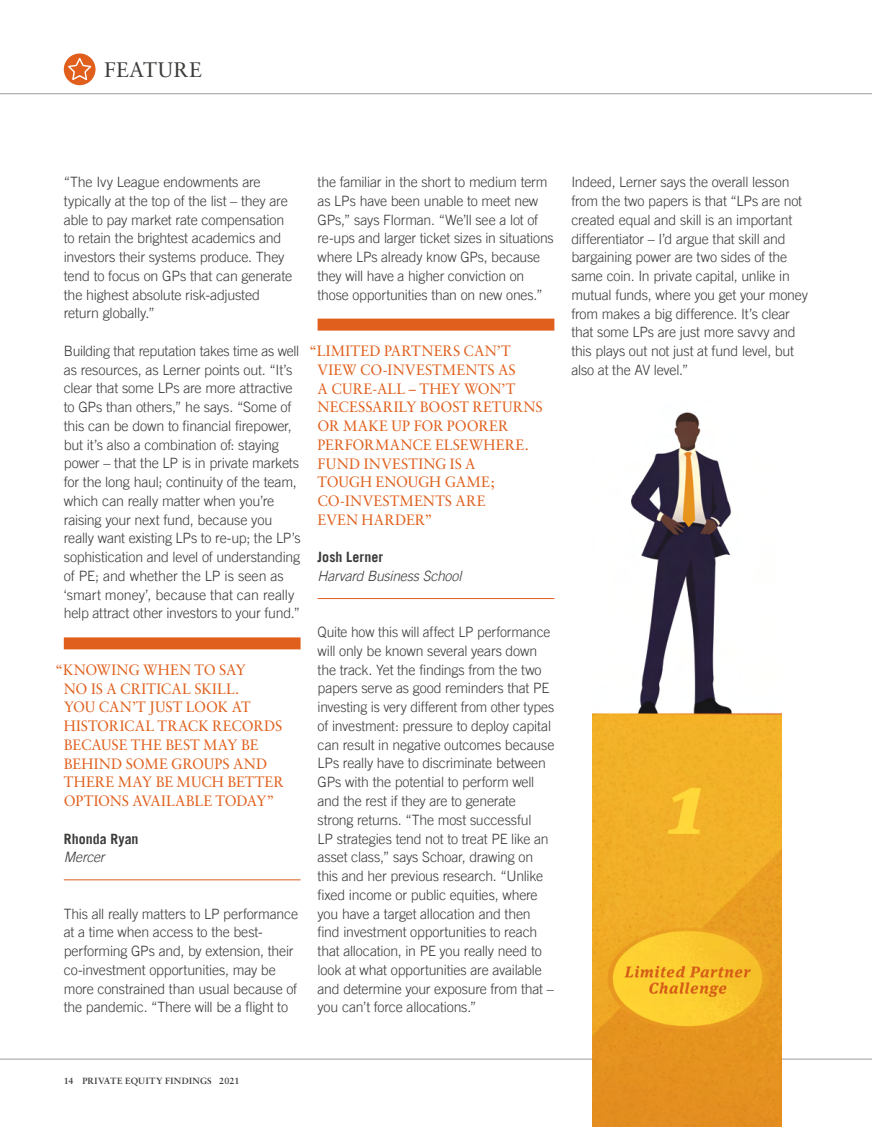
<style>
.page{position:relative;width:872px;height:1127px;background:#fff}
.page>*{position:absolute;margin:0;border:0;box-sizing:border-box;transform-origin:0 0}
.t1{font:21px "Sabon CE";letter-spacing:.02em;color:#3c3c3b}
.t2{font:15px/18.8px "Sabon CE";letter-spacing:.005em;color:#e05f1c;scale:.96 1}
.t3{font:300 14.25px/18.8px "Trade Gothic LT Std";letter-spacing:-.015em;color:#3c3c3b}
.t4{font:italic 300 14.25px "Trade Gothic LT Std";letter-spacing:-.015em;color:#3c3c3b}
.t5{font:700 14.25px "Trade Gothic LT Std";letter-spacing:.005em;color:#3c3c3b}
.t6{font:700 9px "Sabon";letter-spacing:.025em;color:#3c3c3b}
</style>
<div class="page">
<hr style="left:0;top:1059px;width:872px;height:1px;background:#9d9d9c">
<img style="left:592px;top:412px;width:189px;height:715px">
<svg style="left:64px;top:53px;width:32px;height:32px"></svg>
<svg style="left:67px;top:56px;width:26px;height:26px"></svg>
<div style="left:317px;top:319px;width:237px;height:12px;background:#e05f1c"></div>
<hr style="left:317px;top:598px;width:237px;height:1px;background:#e05f1c">
<div style="left:64px;top:637px;width:236px;height:12px;background:#e05f1c"></div>
<hr style="left:64px;top:879px;width:236px;height:1px;background:#e05f1c">
<hr style="left:0;top:93px;width:872px;height:1px;background:#9d9d9c">
<h1 class="t1" style="left:104px;top:58px;width:99px">FEATURE</h1>
<p class="t3" style="left:64px;top:172px;width:230px">“The Ivy League endowments are typically at the top of the list – they are able to pay market rate compensation to retain the brightest academics and investors their systems produce. They tend to focus on GPs that can generate the highest absolute risk-adjusted return globally.”</p>
<p class="t3" style="left:64px;top:341px;width:238px">Building that reputation takes time as well as resources, as Lerner points out. “It’s clear that some LPs are more attractive to GPs than others,” he says. “Some of this can be down to financial firepower, but it’s also a combination of: staying power – that the LP is in private markets for the long haul; continuity of the team, which can really matter when you’re raising your next fund, because you really want existing LPs to re-up; the LP’s sophistication and level of understanding of PE; and whether the LP is seen as ‘smart money’, because that can really help attract other investors to your fund.”</p>
<p class="t2" style="left:64px;top:660px;width:231px;text-indent:-9px">“KNOWING WHEN TO SAY<br>NO IS A CRITICAL SKILL.<br>YOU CAN’T JUST LOOK AT<br>HISTORICAL TRACK RECORDS<br>BECAUSE THE BEST MAY BE<br>BEHIND SOME GROUPS AND<br>THERE MAY BE MUCH BETTER<br>OPTIONS AVAILABLE TODAY”</p>
<p class="t5" style="left:64px;top:830px;width:76px">Rhonda Ryan</p>
<p class="t4" style="left:64px;top:849px;width:42px">Mercer</p>
<p class="t3" style="left:64px;top:904px;width:236px">This all really matters to LP performance at a time when access to the best&shy;performing GPs and, by extension, their co-investment opportunities, may be more constrained than usual because of the pandemic. “There will be a flight to</p>
<p class="t3" style="left:317px;top:172px;width:238px">the familiar in the short to medium term as LPs have been unable to meet new GPs,” says Florman. “We’ll see a lot of re-ups and larger ticket sizes in situations where LPs already know GPs, because they will have a higher conviction on those opportunities than on new ones.”</p>
<p class="t2" style="left:317px;top:341px;width:236px;text-indent:-9px">L“ IMITED PARTNERS CAN’T<br>VIEW CO-INVESTMENTS AS<br>A CURE-ALL – THEY WON’T<br>NECESSARILY BOOST RETURNS<br>OR MAKE UP FOR POORER<br>PERFORMANCE ELSEWHERE.<br>FUND INVESTING IS A<br>TOUGH ENOUGH GAME;<br>CO-INVESTMENTS ARE<br>EVEN HARDER”</p>
<p class="t5" style="left:317px;top:548px;width:67px">Josh Lerner</p>
<p class="t4" style="left:317px;top:568px;width:145px">Harvard Business School</p>
<p class="t3" style="left:317px;top:622px;width:238px">Quite how this will affect LP performance will only be known several years down the track. Yet the findings from the two papers serve as good reminders that PE investing is very different from other types of investment: pressure to deploy capital can result in negative outcomes because LPs really have to discriminate between GPs with the potential to perform well and the rest if they are to generate strong returns. “The most successful<br>LP strategies tend not to treat PE like an asset class,” says Schoar, drawing on this and her previous research. “Unlike fixed income or public equities, where you have a target allocation and then find investment opportunities to reach that allocation, in PE you really need to look at what opportunities are available and determine your exposure from that – you can’t force allocations.”</p>
<p class="t3" style="left:571px;top:173px;width:238px">Indeed, Lerner says the overall lesson from the two papers is that “LPs are not created equal and skill is an important differentiator – I’d argue that skill and bargaining power are two sides of the same coin. In private capital, unlike in mutual funds, where you get your money from makes a big difference. It’s clear that some LPs are just more savvy and this plays out not just at fund level, but also at the AV level.”</p>
<p class="t6" style="left:64px;top:1075px;width:177px">14 PRIVATE EQUITY FINDINGS 2021</p>
</div>
